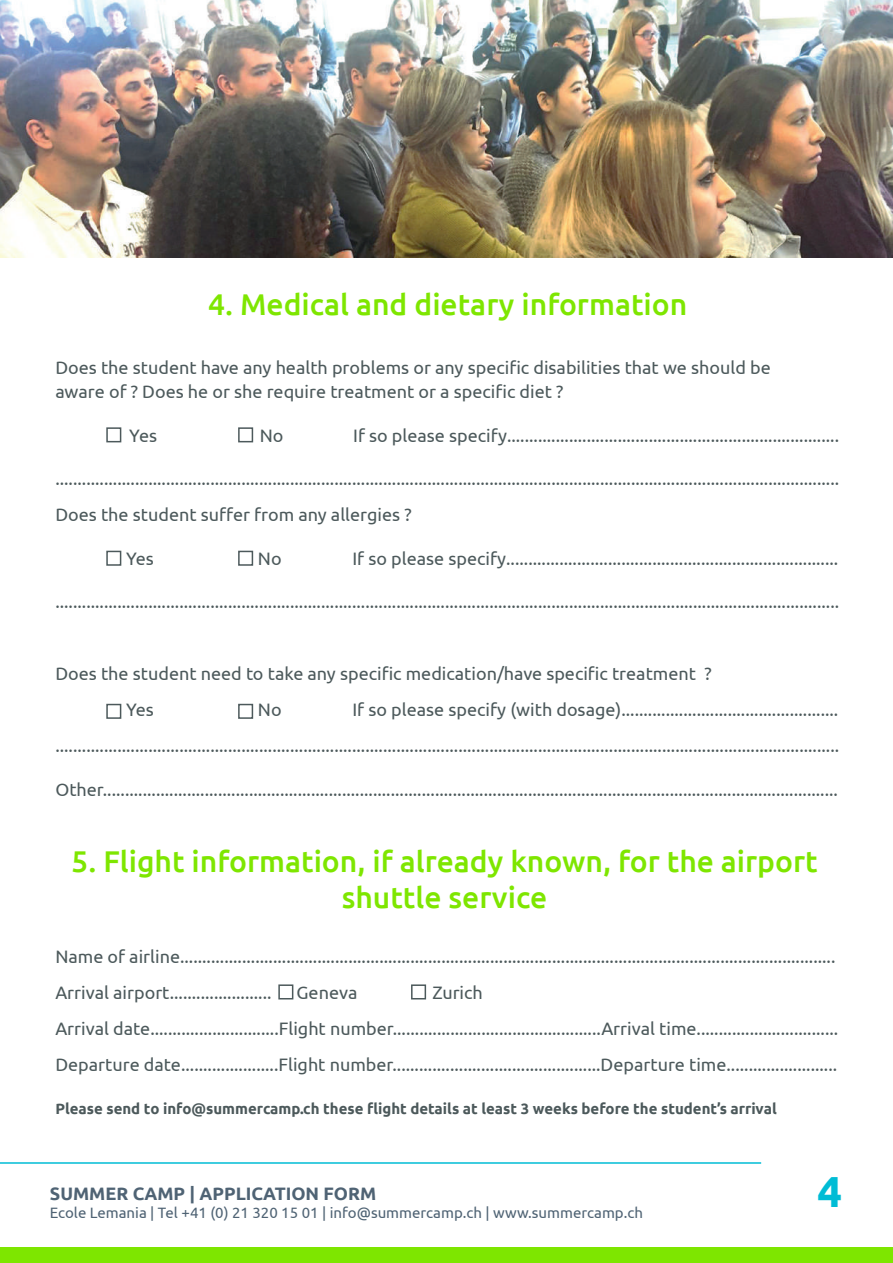
<style>
.page{position:relative;width:893px;height:1263px;background:#fff}
.page>*{position:absolute;margin:0;border:0;box-sizing:border-box;transform-origin:0 0}
.t1{font:700 43.5px "Ubuntu";color:#00bcd5}
.t2{font:500 30px/36px "Ubuntu";color:#7ee600;text-align:center}
.t3{font:18px/36px "Ubuntu";color:#4c595b}
.t4{font:700 18px "Ubuntu";color:#4f6374}
.t5{font:700 15px "Ubuntu";color:#4c595b}
.t6{font:15px "Ubuntu";color:#4f6374}
</style>
<div class="page">
<img style="left:0;top:0;width:893px;height:257px">
<div style="left:0;top:1247px;width:893px;height:16px;background:#7ee600"></div>
<div style="left:106px;top:427px;width:15px;height:15px;border:2px solid #4c595b"></div>
<div style="left:238px;top:427px;width:15px;height:15px;border:2px solid #4c595b"></div>
<div style="left:106px;top:551px;width:15px;height:15px;border:2px solid #4c595b"></div>
<div style="left:238px;top:551px;width:15px;height:15px;border:2px solid #4c595b"></div>
<div style="left:106px;top:704px;width:15px;height:15px;border:2px solid #4c595b"></div>
<div style="left:238px;top:704px;width:15px;height:15px;border:2px solid #4c595b"></div>
<div style="left:278px;top:984px;width:15px;height:15px;border:2px solid #4c595b"></div>
<div style="left:411px;top:984px;width:15px;height:15px;border:2px solid #4c595b"></div>
<hr style="left:0;top:1162px;width:761px;height:2px;background:#00bcd5">
<h2 class="t2" style="left:208px;top:285px;width:481px">4. Medical and dietary information</h2>
<p class="t3" style="left:55px;top:355px;width:717px;line-height:24px">Does the student have any health problems or any specific disabilities that we should be aware of ? Does he or she require treatment or a specific diet ?</p>
<p class="t3" style="left:129px;top:417px;width:29px">Yes</p>
<p class="t3" style="left:260px;top:417px;width:25px">No</p>
<p class="t3" style="left:353px;top:417px;width:487px">If so please specify...........................................................................</p>
<p class="t3" style="left:55px;top:460px;width:785px">.................................................................................................................................................................................<br>Does the student suffer from any allergies ?</p>
<p class="t3" style="left:126px;top:540px;width:29px">Yes</p>
<p class="t3" style="left:258px;top:540px;width:25px">No</p>
<p class="t3" style="left:352px;top:540px;width:487px">If so please specify...........................................................................</p>
<p class="t3" style="left:55px;top:583px;width:785px">.................................................................................................................................................................................</p>
<p class="t3" style="left:126px;top:655px;width:587px;text-indent:-71px">Does the student need to take any specific medication/have specific treatment ?<br>Yes</p>
<p class="t3" style="left:55px;top:691px;width:785px;text-align:right">If so please specify (with dosage)................................................. .................................................................................................................................................................................</p>
<p class="t3" style="left:55px;top:771px;width:784px">Other......................................................................................................................................................................</p>
<p class="t3" style="left:258px;top:691px;width:25px">No</p>
<h2 class="t2" style="left:71px;top:842px;width:748px">5. Flight information, if already known, for the airport shuttle service</h2>
<p class="t3" style="left:55px;top:937px;width:782px">Name of airline....................................................................................................................................................<br>Arrival airport.......................</p>
<p class="t3" style="left:55px;top:973px;width:784px;text-indent:377px">Zurich<br>Arrival date.............................Flight number...............................................Arrival time................................<br>Departure date......................Flight number...............................................Departure time.........................</p>
<p class="t5" style="left:55px;top:1099px;width:723px">Please send to info@summercamp.ch these flight details at least 3 weeks before the student’s arrival</p>
<p class="t3" style="left:297px;top:973px;width:62px">Geneva</p>
<p class="t4" style="left:50px;top:1182px;width:328px">SUMMER CAMP | APPLICATION FORM</p>
<p class="t6" style="left:50px;top:1203px;width:594px">Ecole Lemania | Tel +41 (0) 21 320 15 01 | info@summercamp.ch | www.summercamp.ch</p>
<h1 class="t1" style="left:817px;top:1165px;width:26px">4</h1>
</div>
